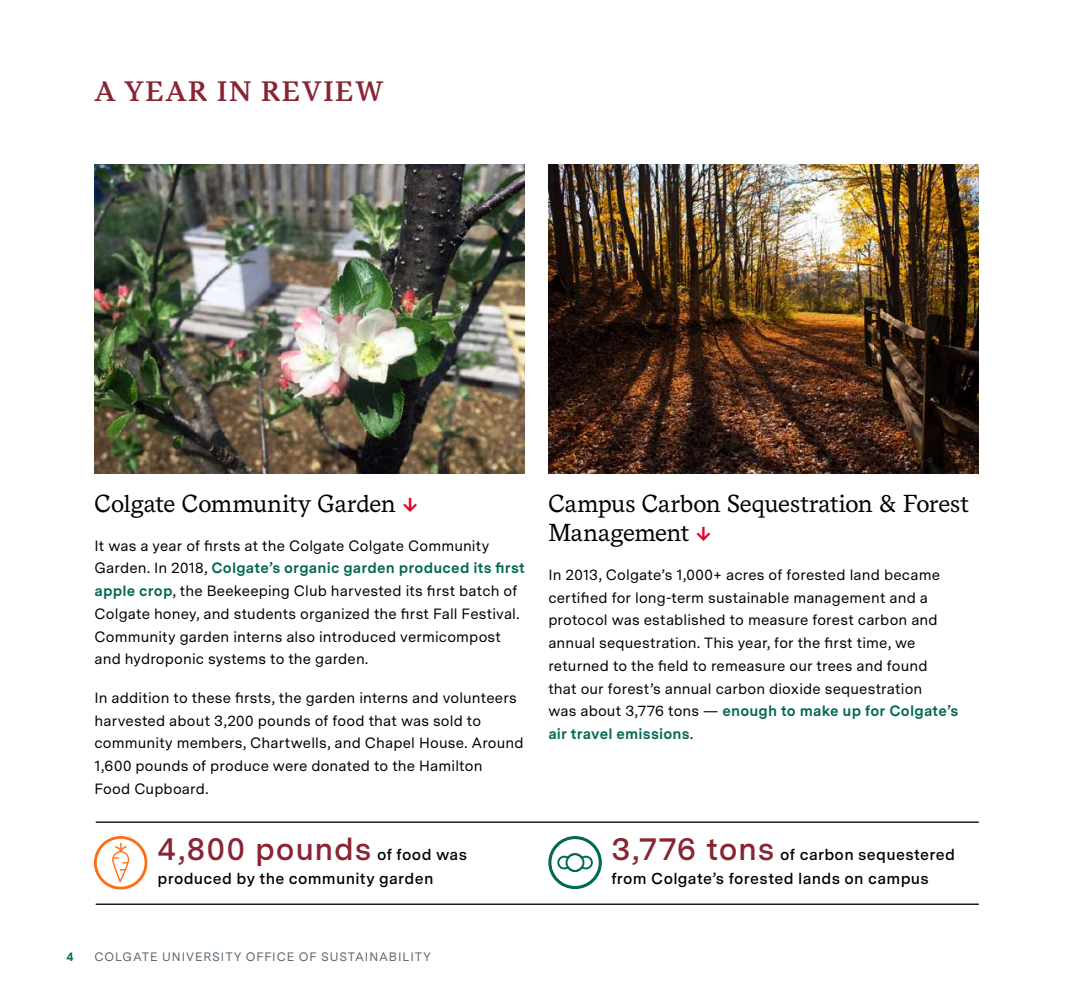
<style>
.page{position:relative;width:1071px;height:1008px;background:#fff}
.page>*{position:absolute;margin:0;border:0;box-sizing:border-box;transform-origin:0 0}
.t1{font:600 31.5px "Messina Sans";letter-spacing:.025em;color:#892533}
.t2{font:600 28px "Messina Serif";letter-spacing:.05em;color:#892533}
.t3{font:24.5px/29.4px "Messina Serif";letter-spacing:-.015em;color:#000}
.t4{font:600 15.75px/24.5px "Messina Sans";letter-spacing:.02em;color:#000}
.t5{font:14.88px/22.8px "Messina Sans";letter-spacing:.01em;color:#000}
.t6{font:12.25px "Messina Sans";letter-spacing:.075em;color:#596670}
.t7{font:700 12.25px "Messina Sans";color:#006853}
.s1{font-weight:700;color:#e8002a}
.s2{font-weight:700;color:#006853}
.s3{font-size:15.75px;color:#000}
.s4{font-size:31.5px;color:#892533}
</style>
<div class="page">
<img style="left:548px;top:164px;width:431px;height:310px">
<img style="left:94px;top:164px;width:431px;height:310px">
<div style="left:548px;top:836px;width:54px;height:53px;border:3px solid #006853;border-radius:50%"></div>
<svg style="left:557px;top:853px;width:36px;height:19px"></svg>
<div style="left:566px;top:853px;width:18px;height:19px;border:2px solid #006853;border-radius:50%"></div>
<hr style="left:96px;top:822px;width:883px;height:1px;background:#000">
<div style="left:112px;top:851px;width:17px;height:31px;border:1px solid #ff6c11;border-radius:8px"></div>
<div style="left:94px;top:836px;width:53px;height:54px;border:3px solid #ff6c11;border-radius:50%"></div>
<svg style="left:114px;top:843px;width:14px;height:27px"></svg>
<hr style="left:96px;top:904px;width:883px;height:1px;background:#000">
<h2 class="t2" style="left:95px;top:74px;width:290px">A YEAR IN REVIEW</h2>
<h3 class="t3" style="left:94px;top:490px;width:325px">Colgate Community Garden <span class="s1">↓</span></h3>
<p class="t5" style="left:94px;top:535px;width:432px">It was a year of firsts at the Colgate Colgate Community Garden. In 2018, <span class="s2">Colgate’s organic garden produced its first apple crop</span>, the Beekeeping Club harvested its first batch of Colgate honey, and students organized the first Fall Festival.<br>Community garden interns also introduced vermicompost and hydroponic systems to the garden.</p>
<p class="t5" style="left:94px;top:687px;width:431px">In addition to these firsts, the garden interns and volunteers harvested about 3,200 pounds of food that was sold to community members, Chartwells, and Chapel House. Around 1,600 pounds of produce were donated to the Hamilton<br>Food Cupboard.</p>
<h1 class="t1" style="left:158px;top:830px;width:311px">4,800 pounds <span class="s3">of food was</span></h1>
<p class="t4" style="left:158px;top:868px;width:278px">produced by the community garden</p>
<h3 class="t3" style="left:548px;top:490px;width:422px">Campus Carbon Sequestration &amp; Forest<br>Management <span class="s1">↓</span></h3>
<p class="t5" style="left:548px;top:564px;width:412px">In 2013, Colgate’s 1,000+ acres of forested land became certified for long-term sustainable management and a protocol was established to measure forest carbon and annual sequestration. This year, for the first time, we returned to the field to remeasure our trees and found that our forest’s annual carbon dioxide sequestration<br>was about 3,776 tons — <span class="s2">enough to make up for Colgate’s air travel emissions</span>.</p>
<p class="t4" style="left:611px;top:843px;width:345px"><span class="s4">3,776 tons</span> of carbon sequestered from Colgate’s forested lands on campus</p>
<p class="t7" style="left:67px;top:949px;width:9px">4</p>
<p class="t6" style="left:94px;top:949px;width:338px">COLGATE UNIVERSITY OFFICE OF SUSTAINABILITY</p>
</div>
